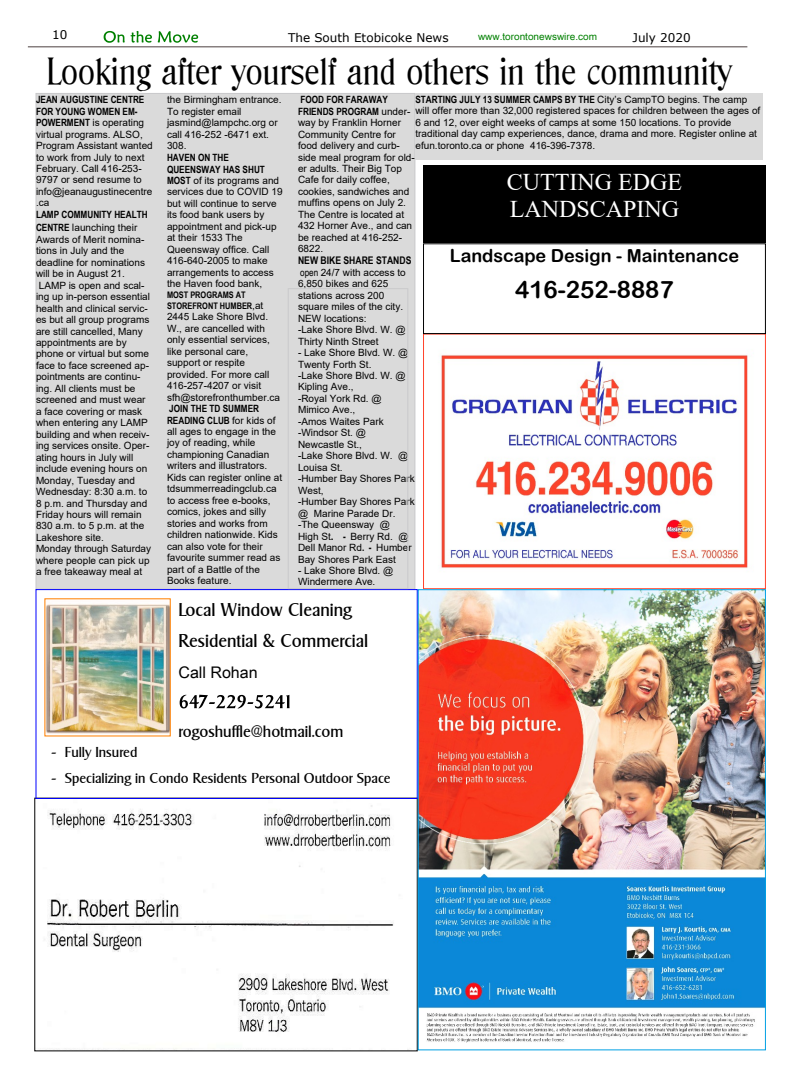
<style>
.page{position:relative;width:792px;height:1080px;background:#fff}
.page>*{position:absolute;margin:0;border:0;box-sizing:border-box;transform-origin:0 0}
.t1{font:36px "Blue Ridge SF";color:#000}
.t2{font:24px/27.6px "Times New Roman";color:#fff}
.t3{font:24px "Arial Rounded MT Bold";color:#000}
.t4{font:18px/30.2px "Zanzibar SF";color:#000}
.t5{font:18px "Arial Rounded MT Bold";color:#000}
.t6{font:16px "Zanzibar SF";color:#000}
.t7{font:16px "Arial Unicode MS";color:#000}
.t8{font:14px "Zanzibar SF";color:#000}
.t9{font:12px "Verdana";color:#000}
.t10{font:700 10.5px "Arial Narrow";color:#000}
.t11{font:10px/11.5px "Arial";color:#000}
.t12{font:700 10px/11.5px "Arial Narrow";color:#000}
.t13{font:10px "Arial Unicode MS";color:#008000}
.t14{font:700 9px/11px "Arial Narrow";color:#000}
.s1{font-family:"Arial Narrow";font-weight:700}
.s2{font-family:"Calibri";font-size:11px}
.s3{font-family:"Arial";font-weight:400}
.s4{font-family:"Arial Narrow"}
.s5{font-weight:700}
.s6{font-family:"Arial";font-weight:400;font-size:10px}
</style>
<div class="page">
<hr style="left:28px;top:47px;width:719px;height:1px;background:#100">
<hr style="left:28px;top:46px;width:719px;height:1px;background:#100">
<svg style="left:104px;top:31px;width:21px;height:12px"></svg>
<svg style="left:131px;top:31px;width:21px;height:12px"></svg>
<svg style="left:158px;top:31px;width:40px;height:12px"></svg>
<div style="left:36px;top:93px;width:379px;height:496px;background:#dadada"></div>
<img style="left:44px;top:805px;width:350px;height:244px">
<div style="left:36px;top:589px;width:382px;height:210px;border:1px solid #00f"></div>
<img style="left:46px;top:604px;width:123px;height:130px">
<svg style="left:180px;top:695px;width:110px;height:14px"></svg>
<img style="left:441px;top:355px;width:307px;height:214px">
<div style="left:423px;top:334px;width:343px;height:255px;border:1px solid #ff432b"></div>
<div style="left:423px;top:166px;width:343px;height:77px;background:#000"></div>
<div style="left:423px;top:243px;width:343px;height:91px;border:1px solid #000"></div>
<img style="left:420px;top:591px;width:344px;height:452px">
<div style="left:418px;top:589px;width:348px;height:461px;border:1px solid #00a0e4"></div>
<div style="left:415px;top:93px;width:348px;height:66px;background:#dadada"></div>
<svg style="left:288px;top:288px;width:120px;height:301px"></svg>
<p class="t9" style="left:52px;top:30px;width:17px">10</p>
<p class="t9" style="left:288px;top:33px;width:162px">The South Etobicoke News</p>
<p class="t9" style="left:633px;top:33px;width:60px">July 2020</p>
<h1 class="t1" style="left:46px;top:51px;width:688px">Looking after yourself and others in the community</h1>
<p class="t12" style="left:36px;top:95px;width:110px">JEAN AUGUSTINE CENTRE<br>FOR YOUNG WOMEN EM-</p>
<p class="t11" style="left:36px;top:118px;width:118px"><span class="s1">POWERMENT</span> is operating virtual programs. ALSO,<br>Program Assistant wanted to work from July to next<br>February. Call 416-253-<br>9797 or send resume to info@jeanaugustinecentre .ca</p>
<p class="t12" style="left:36px;top:210px;width:113px">LAMP COMMUNITY HEALTH</p>
<p class="t11" style="left:36px;top:222px;width:117px"><span class="s1">CENTRE</span> <span class="s2">l</span>aunching their<br>Awards of Merit nomina&shy;tions in July and the deadline for nominations will be in August 21.<br>LAMP is open and scal&shy;ing up in-person essential health and clinical servic&shy;es but all group programs are still cancelled, Many appointments are by phone or virtual but some face to face screened ap&shy;pointments are continu&shy;ing. All clients must be screened and must wear a face covering or mask when entering any LAMP building and when receiv&shy;ing services onsite. Oper&shy;ating hours in July will include evening hours on<br>Monday, Tuesday and<br>Wednesday: 8:30 a.m. to<br>8 p.m. and Thursday and<br>Friday hours will remain<br>830 a.m. to 5 p.m. at the<br>Lakeshore site.<br>Monday through Saturday where people can pick up a free takeaway meal at</p>
<p class="t13" style="left:478px;top:33px;width:121px">www.torontonewswire.com</p>
<p class="t12" style="left:415px;top:95px;width:334px">STARTING JULY 13 SUMMER CAMPS BY THE <span class="s3">City’s CampTO begins. The camp</span></p>
<p class="t11" style="left:415px;top:106px;width:347px">will offer more than 32,000 registered spaces for children between the ages of 6 and 12, over eight weeks of camps at some 150 locations. To provide traditional day camp experiences, dance, drama and more. Register online at efun.toronto.ca or phone 416-396-7378.</p>
<p class="t12" style="left:298px;top:95px;width:114px">FOOD FOR FARAWAY<br>FRIENDS PROGRAM <span class="s3">under-</span></p>
<p class="t11" style="left:298px;top:118px;width:118px">way by Franklin Horner<br>Community Centre for food delivery and curb&shy;side meal program for old&shy;er adults. Their Big Top<br>Cafe for daily coffee, cookies, sandwiches and muffins opens on July 2.<br>The Centre is located at<br>432 Horner Ave., and can be reached at 416-252-<br>6822.</p>
<p class="t10" style="left:298px;top:257px;width:115px">NEW BIKE SHARE STANDS</p>
<p class="t11" style="left:298px;top:268px;width:109px"><span class="s4">open</span> 24/7 with access to<br>6,850 bikes and 625 stations across 200 square miles of the city.<br>NEW locations:<br>-Lake Shore Blvd. W. @<br>Thirty Ninth Street</p>
<p class="t11" style="left:298px;top:348px;width:118px">- Lake Shore Blvd. W. @<br>Twenty Forth St.<br>-Lake Shore Blvd. W. @<br>Kipling Ave.,<br>-Royal York Rd. @<br>Mimico Ave.,<br>-Amos Waites Park -Windsor St. @<br>Newcastle St.,<br>-Lake Shore Blvd. W. @<br>Louisa St.<br>-Humber Bay Shores Park<br>West,<br>-Humber Bay Shores Park @ Marine Parade Dr. -The Queensway @<br>High St<span class="s5">.</span> <span class="s1">-</span> Berry Rd. @<br>Dell Manor Rd<span class="s1">. -</span> Humber<br>Bay Shores Park East</p>
<p class="t11" style="left:298px;top:566px;width:97px">- Lake Shore Blvd. @<br>Windermere Ave.</p>
<p class="t11" style="left:167px;top:95px;width:116px">the Birmingham entrance.<br>To register email jasmind@lampchc.org or call 416-252 -6471 ext.<br>308.</p>
<p class="t12" style="left:167px;top:153px;width:99px">HAVEN ON THE<br>QUEENSWAY HAS SHUT</p>
<p class="t11" style="left:167px;top:176px;width:117px"><span class="s1">MOST</span> of its programs and services due to COVID 19 but will continue to serve its food bank users by appointment and pick-up at their 1533 The<br>Queensway office. Call<br>416-640-2005 to make arrangements to access the Haven food bank,</p>
<p class="t14" style="left:167px;top:290px;width:98px">MOST PROGRAMS AT<br>STOREFRONT HUMBER<span class="s6">,at</span></p>
<p class="t11" style="left:167px;top:312px;width:115px">2445 Lake Shore Blvd.<br>W., are cancelled with only essential services, like personal care, support or respite provided. For more call<br>416-257-4207 or visit sfh@storefronthumber.ca</p>
<p class="t12" style="left:167px;top:404px;width:110px">JOIN THE TD SUMMER<br>READING CLUB <span class="s3">for kids of</span></p>
<p class="t11" style="left:167px;top:427px;width:117px">all ages to engage in the joy of reading, while championing Canadian writers and illustrators.<br>Kids can register online at tdsummerreadingclub.ca to access free e-books, comics, jokes and silly stories and works from children nationwide. Kids can also vote for their favourite summer read as part of a Battle of the<br>Books feature.</p>
<h2 class="t2" style="left:507px;top:170px;width:177px">CUTTING EDGE<br>LANDSCAPING</h2>
<h3 class="t5" style="left:450px;top:249px;width:291px">Landscape Design - Maintenance</h3>
<h2 class="t3" style="left:515px;top:281px;width:160px">416-252-8887</h2>
<h3 class="t4" style="left:179px;top:595px;width:191px">Local Window Cleaning<br>Residential &amp; Commercial</h3>
<h3 class="t7" style="left:179px;top:666px;width:81px">Call Rohan</h3>
<h3 class="t6" style="left:179px;top:722px;width:166px">rogoshuffle@hotmail.com</h3>
<h3 class="t8" style="left:51px;top:745px;width:88px">- Fully Insured</h3>
<h3 class="t8" style="left:51px;top:770px;width:341px">- Specializing in Condo Residents Personal Outdoor Space</h3>
</div>
